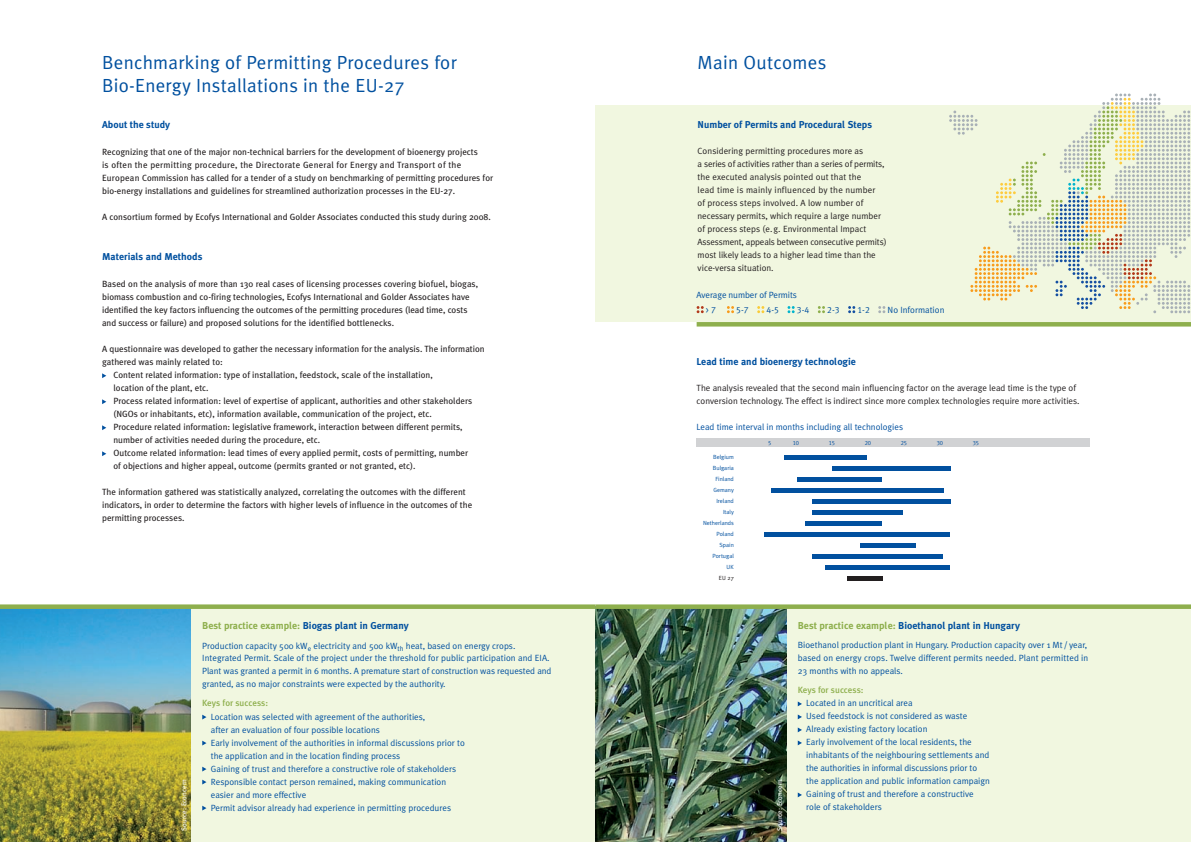
<style>
.page{position:relative;width:1191px;height:842px;background:#fff}
.page>*{position:absolute;margin:0;border:0;box-sizing:border-box;transform-origin:0 0}
.t1{font:19px/22.8px "Meta Plus Normal";letter-spacing:.015em;color:#01509f}
.t2{font:700 10px "Meta Plus";color:#01509f}
.t3{font:700 10px "Meta Plus";color:#8eaf4d}
.t4{font:9px/13px "Meta Plus";color:#231f20}
.t5{font:9px/13px "Meta Plus Normal";color:#01509f}
.t6{font:9px/13px "Meta Plus Normal";color:#231f20}
.t7{font:500 9px "Meta Plus";color:#8eaf4d}
.t8{font:9px "Meta Plus Normal Caps";color:#01509f}
.t9{font:7px "Meta Plus";color:#fff}
.t10{font:6px/11px "Meta Plus Normal";color:#01509f;text-align:right}
.t11{font:6px "Meta Plus Normal Caps";color:#01509f}
.t12{font:6px "Meta Plus Normal";color:#231f20}
.s1{color:#01509f}
.s2{color:#8eaf4d}
</style>
<div class="page">
<div style="left:595px;top:105px;width:596px;height:217px;background:#f1f7e0"></div>
<svg style="left:949px;top:94px;width:241px;height:219px"></svg>
<div style="left:0;top:607px;width:595px;height:235px;background:#f1f7e0"></div>
<div style="left:595px;top:607px;width:596px;height:235px;background:#f1f7e0"></div>
<img style="left:0;top:609px;width:191px;height:233px">
<svg style="left:102px;top:373px;width:4px;height:5px"></svg>
<svg style="left:102px;top:399px;width:4px;height:5px"></svg>
<svg style="left:102px;top:425px;width:4px;height:5px"></svg>
<svg style="left:102px;top:451px;width:4px;height:5px"></svg>
<img style="left:595px;top:609px;width:191px;height:233px">
<svg style="left:696px;top:306px;width:7px;height:7px"></svg>
<svg style="left:727px;top:306px;width:7px;height:7px"></svg>
<svg style="left:757px;top:306px;width:7px;height:7px"></svg>
<svg style="left:787px;top:306px;width:7px;height:7px"></svg>
<svg style="left:818px;top:306px;width:7px;height:7px"></svg>
<svg style="left:848px;top:306px;width:7px;height:7px"></svg>
<svg style="left:878px;top:306px;width:7px;height:7px"></svg>
<div style="left:696px;top:322px;width:495px;height:5px;background:#8eaf4d"></div>
<div style="left:0;top:604px;width:595px;height:5px;background:#8eaf4d"></div>
<div style="left:595px;top:604px;width:596px;height:5px;background:#8eaf4d"></div>
<hr style="left:784px;top:455px;width:82px;height:4px;background:#01509f">
<hr style="left:832px;top:466px;width:118px;height:4px;background:#01509f">
<hr style="left:797px;top:477px;width:85px;height:4px;background:#01509f">
<hr style="left:771px;top:488px;width:172px;height:4px;background:#01509f">
<hr style="left:812px;top:499px;width:138px;height:4px;background:#01509f">
<hr style="left:812px;top:510px;width:90px;height:4px;background:#01509f">
<hr style="left:805px;top:521px;width:77px;height:4px;background:#01509f">
<hr style="left:764px;top:532px;width:186px;height:4px;background:#01509f">
<hr style="left:860px;top:543px;width:55px;height:4px;background:#01509f">
<hr style="left:812px;top:554px;width:131px;height:4px;background:#01509f">
<hr style="left:825px;top:565px;width:125px;height:4px;background:#01509f">
<hr style="left:847px;top:576px;width:35px;height:4px;background:#231f20">
<div style="left:696px;top:438px;width:393px;height:9px;background:#d1d2d4"></div>
<svg style="left:797px;top:701px;width:5px;height:5px"></svg>
<svg style="left:797px;top:714px;width:5px;height:5px"></svg>
<svg style="left:797px;top:727px;width:5px;height:5px"></svg>
<svg style="left:797px;top:740px;width:5px;height:5px"></svg>
<svg style="left:797px;top:792px;width:5px;height:5px"></svg>
<svg style="left:202px;top:715px;width:4px;height:4px"></svg>
<svg style="left:202px;top:741px;width:4px;height:4px"></svg>
<svg style="left:202px;top:767px;width:4px;height:4px"></svg>
<svg style="left:202px;top:780px;width:4px;height:4px"></svg>
<svg style="left:202px;top:806px;width:4px;height:4px"></svg>
<h1 class="t1" style="left:102px;top:51px;width:356px">Benchmarking of Permitting Procedures for<br>Bio-Energy Installations in the EU-27</h1>
<p class="t2" style="left:102px;top:119px;width:70px">About the study</p>
<p class="t4" style="left:102px;top:145px;width:392px">Recognizing that one of the major non-technical barriers for the development of bioenergy projects<br>is often the permitting procedure, the Directorate General for Energy and Transport of the European Commission has called for a tender of a study on benchmarking of permitting procedures for bio-energy installations and guidelines for streamlined authorization processes in the EU-27.</p>
<p class="t4" style="left:102px;top:210px;width:390px">A consortium formed by Ecofys International and Golder Associates conducted this study during 2008.</p>
<p class="t2" style="left:102px;top:251px;width:102px">Materials and Methods</p>
<p class="t4" style="left:102px;top:277px;width:377px">Based on the analysis of more than 130 real cases of licensing processes covering biofuel, biogas, biomass combustion and co-firing technologies, Ecofys International and Golder Associates have identified the key factors influencing the outcomes of the permitting procedures (lead time, costs and success or failure) and proposed solutions for the identified bottlenecks.</p>
<p class="t4" style="left:102px;top:342px;width:384px">A questionnaire was developed to gather the necessary information for the analysis. The information</p>
<p class="t4" style="left:102px;top:355px;width:122px">gathered was mainly related to:</p>
<p class="t4" style="left:113px;top:368px;width:321px">Content related information: type of installation, feedstock, scale of the installation,</p>
<p class="t4" style="left:113px;top:381px;width:97px">location of the plant, etc.</p>
<p class="t4" style="left:113px;top:394px;width:360px">Process related information: level of expertise of applicant, authorities and other stakeholders</p>
<p class="t4" style="left:113px;top:407px;width:320px">(NGOs or inhabitants, etc), information available, communication of the project, etc.</p>
<p class="t4" style="left:113px;top:420px;width:351px">Procedure related information: legislative framework, interaction between different permits,</p>
<p class="t4" style="left:113px;top:433px;width:208px">number of activities needed during the procedure, etc.</p>
<p class="t4" style="left:113px;top:446px;width:356px">Outcome related information: lead times of every applied permit, costs of permitting, number</p>
<p class="t4" style="left:113px;top:459px;width:303px">of objections and higher appeal, outcome (permits granted or not granted, etc).</p>
<p class="t4" style="left:102px;top:485px;width:372px">The information gathered was statistically analyzed, correlating the outcomes with the different indicators, in order to determine the factors with higher levels of influence in the outcomes of the permitting processes.</p>
<h1 class="t1" style="left:697px;top:51px;width:130px">Main Outcomes</h1>
<p class="t2" style="left:697px;top:119px;width:176px">Number of Permits and Procedural Steps</p>
<p class="t6" style="left:697px;top:144px;width:190px">Considering permitting procedures more as<br>a series of activities rather than a series of permits, the executed analysis pointed out that the<br>lead time is mainly influenced by the number<br>of process steps involved. A low number of necessary permits, which require a large number of process steps (e. g. Environmental Impact Assessment, appeals between consecutive permits) most likely leads to a higher lead time than the vice-versa situation.</p>
<p class="t8" style="left:706px;top:305px;width:11px">&gt; 7</p>
<p class="t8" style="left:736px;top:305px;width:14px">5-7</p>
<p class="t8" style="left:766px;top:305px;width:14px">4-5</p>
<p class="t8" style="left:797px;top:305px;width:14px">3-4</p>
<p class="t8" style="left:827px;top:305px;width:14px">2-3</p>
<p class="t8" style="left:857px;top:305px;width:14px">1-2</p>
<p class="t5" style="left:887px;top:303px;width:58px">No Information</p>
<p class="t5" style="left:696px;top:289px;width:102px">Average number of Permits</p>
<p class="t2" style="left:696px;top:356px;width:161px">Lead time and bioenergy technologie</p>
<p class="t6" style="left:696px;top:381px;width:384px">The analysis revealed that the second main influencing factor on the average lead time is the type of conversion technology. The effect is indirect since more complex technologies require more activities.</p>
<p class="t5" style="left:696px;top:420px;width:208px">Lead time interval in months including all technologies</p>
<p class="t10" style="left:703px;top:452px;width:32px">Belgium<br>Bulgaria<br>Finland<br>Gemany<br>Ireland<br>Italy<br>Netherlands<br>Poland<br>Spain<br>Portugal<br>UK</p>
<p class="t12" style="left:719px;top:575px;width:16px">EU 27</p>
<p class="t11" style="left:768px;top:440px;width:5px">5</p>
<p class="t11" style="left:792px;top:440px;width:8px">10</p>
<p class="t11" style="left:828px;top:440px;width:8px">15</p>
<p class="t11" style="left:864px;top:440px;width:8px">20</p>
<p class="t11" style="left:900px;top:440px;width:8px">25</p>
<p class="t11" style="left:936px;top:440px;width:8px">30</p>
<p class="t11" style="left:972px;top:440px;width:8px">35</p>
<p class="t3" style="left:202px;top:620px;width:208px">Best practice example: <span class="s1">Biogas plant in Germany</span></p>
<p class="t5" style="left:202px;top:639px;width:351px">Production capacity 500 kW<sub>e</sub> electricity and 500 kW<sub>th</sub> heat, based on energy crops.<br>Integrated Permit. Scale of the project under the threshold for public participation and EIA.<br>Plant was granted a permit in 6 months. A premature start of construction was requested and granted, as no major constraints were expected by the authority.</p>
<p class="t7" style="left:202px;top:698px;width:67px">Keys for success:</p>
<p class="t5" style="left:211px;top:710px;width:256px">Location was selected with agreement of the authorities,<br>after an evaluation of four possible locations<br>Early involvement of the authorities in informal discussions prior to the application and in the location finding process<br>Gaining of trust and therefore a constructive role of stakeholders Responsible contact person remained, making communication easier and more effective<br>Permit advisor already had experience in permitting procedures</p>
<p class="t9" style="left:180px;top:830px;width:53px;rotate:-90deg">Source: Econcern</p>
<p class="t9" style="left:775px;top:830px;width:53px;rotate:-90deg">Source: Econcern</p>
<p class="t2" style="left:797px;top:620px;width:224px"><span class="s2">Best practice example:</span> Bioethanol plant in Hungary</p>
<p class="t5" style="left:797px;top:639px;width:292px">Bioethanol production plant in Hungary. Production capacity over 1 Mt / year, based on energy crops. Twelve different permits needed. Plant permitted in<br>23 months with no appeals.</p>
<p class="t7" style="left:797px;top:685px;width:67px">Keys for success:</p>
<p class="t5" style="left:806px;top:697px;width:185px">Located in an uncritical area<br>Used feedstock is not considered as waste Already existing factory location<br>Early involvement of the local residents, the inhabitants of the neighbouring settlements and the authorities in informal discussions prior to the application and public information campaign Gaining of trust and therefore a constructive role of stakeholders</p>
</div>
